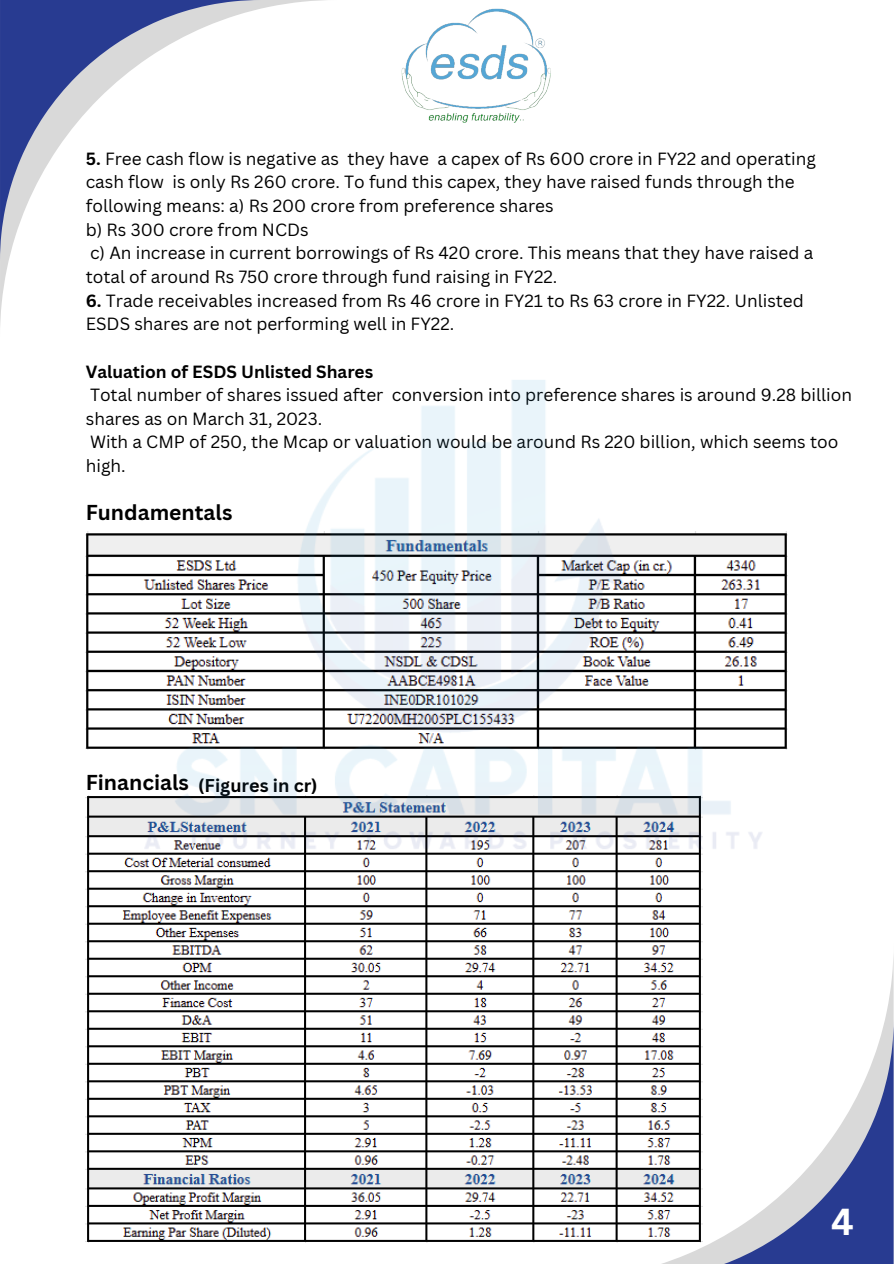
<style>
.page{position:relative;width:894px;height:1264px;background:#fff}
.page>*{position:absolute;margin:0;border:0;box-sizing:border-box;transform-origin:0 0}
.t1{font:700 36.6px "Canva Sans";color:#fff}
.t2{font:700 21px "Canva Sans";color:#000}
.t3{font:700 18px "Canva Sans";color:#000}
.t4{font:17.25px/23.7px "Canva Sans";color:#000}
.t5{font:700 17.25px "Canva Sans";color:#000}
.s1{font-weight:700}
</style>
<div class="page">
<svg style="left:0;top:0;width:325px;height:325px"></svg>
<svg style="left:0;top:0;width:261px;height:261px"></svg>
<svg style="left:665px;top:1019px;width:228px;height:244px"></svg>
<img style="left:401px;top:8px;width:150px;height:115px">
<img style="left:86px;top:532px;width:19px;height:217px">
<img style="left:86px;top:796px;width:616px;height:446px">
<img style="left:105px;top:380px;width:683px;height:498px">
<p class="t4" style="left:86px;top:146px;width:731px"><span class="s1">5.</span> Free cash flow is negative as they have a capex of Rs 600 crore in FY22 and operating cash flow is only Rs 260 crore. To fund this capex, they have raised funds through the following means: a) Rs 200 crore from preference shares</p>
<p class="t4" style="left:86px;top:217px;width:224px">b) Rs 300 crore from NCDs</p>
<p class="t4" style="left:86px;top:241px;width:728px">c) An increase in current borrowings of Rs 420 crore. This means that they have raised a total of around Rs 750 crore through fund raising in FY22.</p>
<p class="t4" style="left:86px;top:288px;width:719px"><span class="s1">6.</span> Trade receivables increased from Rs 46 crore in FY21 to Rs 63 crore in FY22. Unlisted<br>ESDS shares are not performing well in FY22.</p>
<p class="t5" style="left:86px;top:359px;width:289px">Valuation of ESDS Unlisted Shares</p>
<p class="t4" style="left:86px;top:382px;width:767px">Total number of shares issued after conversion into preference shares is around 9.28 billion shares as on March 31, 2023.</p>
<p class="t4" style="left:86px;top:430px;width:753px">With a CMP of 250, the Mcap or valuation would be around Rs 220 billion, which seems too high.</p>
<p class="t2" style="left:86px;top:497px;width:148px">Fundamentals</p>
<p class="t2" style="left:86px;top:767px;width:105px">Financials</p>
<p class="t3" style="left:198px;top:772px;width:121px">(Figures in cr)</p>
<p class="t1" style="left:830px;top:1195px;width:23px">3</p>
<p class="t1" style="left:830px;top:1195px;width:24px">4</p>
</div>
